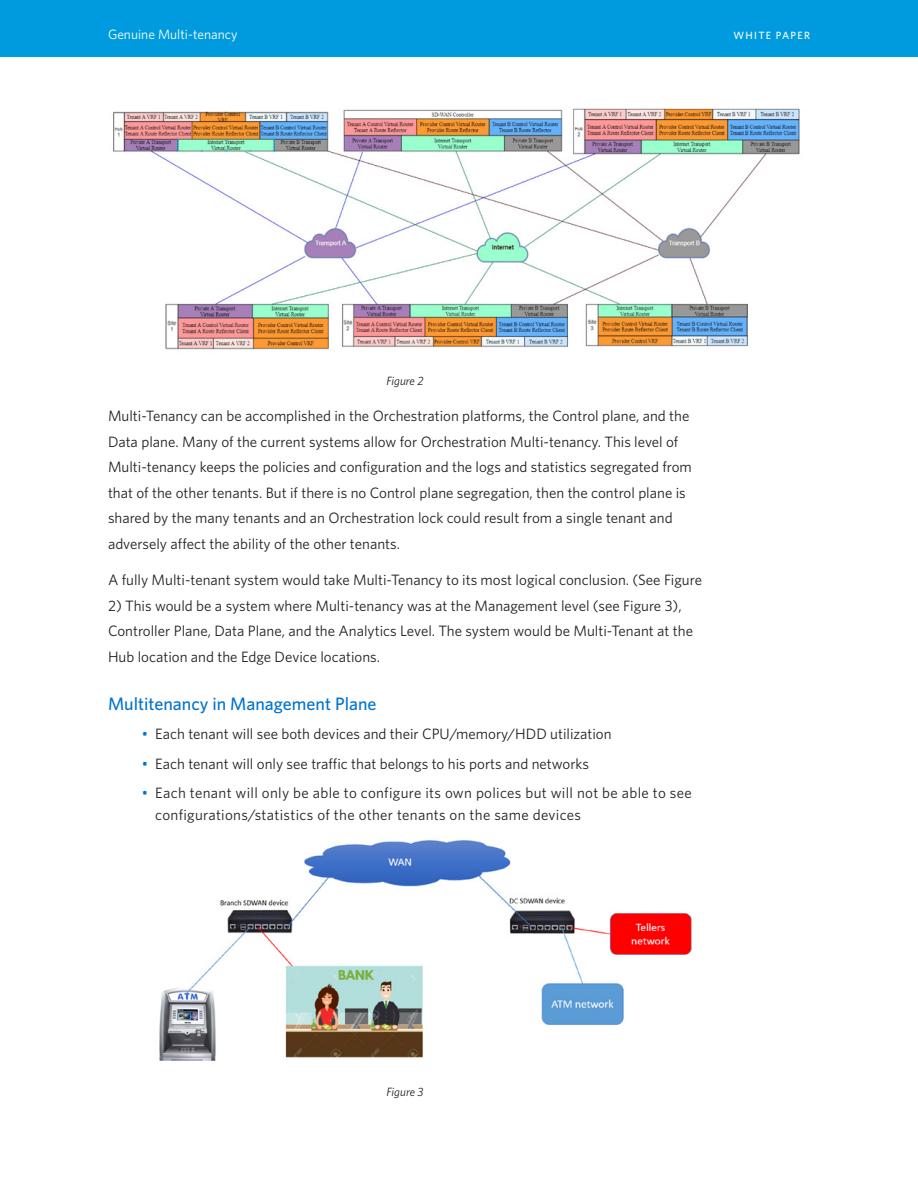
<style>
.page{position:relative;width:918px;height:1188px;background:#fff}
.page>*{position:absolute;margin:0;border:0;box-sizing:border-box;transform-origin:0 0}
.t1{font:500 18px "Whitney";color:#0073ce}
.Main_Body_Text{font:15px/25.5px "Whitney";color:#231f20}
.Main_Body_Text-2{font:15px/22.5px "Whitney";letter-spacing:.02em;color:#231f20}
.t2{font:13.5px "Whitney";color:#fff}
.t3{font:italic 12px "Whitney";color:#231f20}
.t4{font:500 10.5px "Whitney";letter-spacing:.12em;color:#fff}
.s1{color:#0073ce}
</style>
<div class="page">
<img style="left:113px;top:108px;width:687px;height:242px">
<img style="left:159px;top:840px;width:533px;height:221px">
<div style="left:0;top:0;width:918px;height:56px;background:#009bde"></div>
<h2 class="t2" style="left:108px;top:26px;width:131px">Genuine Multi-tenancy</h2>
<h2 class="t4" style="left:734px;top:29px;width:78px">WHITE PAPER</h2>
<p class="t3" style="left:386px;top:373px;width:39px">Figure 2</p>
<p class="Main_Body_Text" style="left:108px;top:403px;width:585px">Multi-Tenancy can be accomplished in the Orchestration platforms, the Control plane, and the Data plane. Many of the current systems allow for Orchestration Multi-tenancy. This level of Multi-tenancy keeps the policies and configuration and the logs and statistics segregated from that of the other tenants. But if there is no Control plane segregation, then the control plane is shared by the many tenants and an Orchestration lock could result from a single tenant and adversely affect the ability of the other tenants.</p>
<p class="Main_Body_Text" style="left:108px;top:567px;width:596px">A fully Multi-tenant system would take Multi-Tenancy to its most logical conclusion. (See Figure</p>
<p class="Main_Body_Text" style="left:108px;top:592px;width:587px">2) This would be a system where Multi-tenancy was at the Management level (see Figure 3),<br>Controller Plane, Data Plane, and the Analytics Level. The system would be Multi-Tenant at the<br>Hub location and the Edge Device locations.</p>
<h1 class="t1" style="left:108px;top:692px;width:270px">Multitenancy in Management Plane</h1>
<p class="Main_Body_Text" style="left:142px;top:721px;width:471px"><span class="s1">•</span> Each tenant will see both devices and their CPU/memory/HDD utilization</p>
<p class="Main_Body_Text" style="left:142px;top:750px;width:449px"><span class="s1">•</span> Each tenant will only see traffic that belongs to his ports and networks</p>
<p class="Main_Body_Text-2" style="left:155px;top:781px;width:538px;text-indent:-14px"><span class="s1">•</span> Each tenant will only be able to configure its own polices but will not be able to see configurations/statistics of the other tenants on the same devices</p>
<p class="t3" style="left:386px;top:1083px;width:39px">Figure 3</p>
</div>
